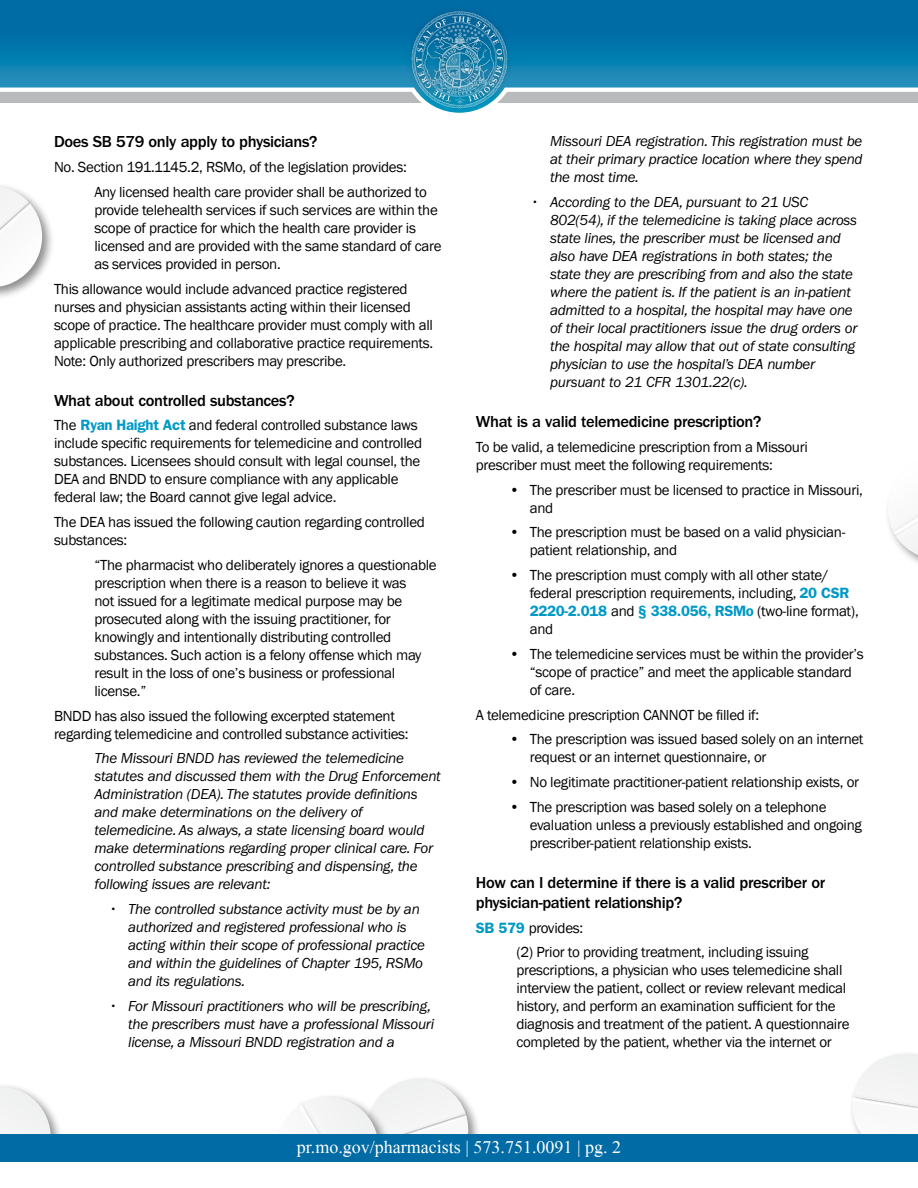
<style>
.page{position:relative;width:918px;height:1188px;background:#fff}
.page>*{position:absolute;margin:0;border:0;box-sizing:border-box;transform-origin:0 0}
.t1{font:18px "Mongolian Baiti";color:#fff}
.t2{font:500 16.5px/19.8px "ITC Franklin Gothic Std";letter-spacing:-.02em;color:#000}
.t3{font:15px/18px "Franklin Gothic";letter-spacing:-.02em;color:#000}
.t4{font:italic 15px/18px "ITC Franklin Gothic Std";letter-spacing:-.02em;color:#000}
.t5{font:600 15px "ITC Franklin Gothic Std";letter-spacing:-.02em;color:#0099c6}
.s1{font-family:"ITC Franklin Gothic Std";font-weight:600;color:#0099c6}
.s2{font-family:"Franklin Gothic";font-weight:400;color:#000}
</style>
<div class="page">
<svg style="left:300px;top:1079px;width:178px;height:55px"></svg>
<svg style="left:851px;top:1054px;width:67px;height:80px"></svg>
<div style="left:0;top:182px;width:55px;height:118px;background:#000;opacity:.45"></div>
<svg style="left:0;top:187px;width:48px;height:100px"></svg>
<svg style="left:0;top:1087px;width:58px;height:47px"></svg>
<svg style="left:0;top:0;width:918px;height:103px;background:#2584b1"></svg>
<div style="left:403px;top:2px;width:112px;height:113px;background:#000;opacity:.33"></div>
<img style="left:410px;top:10px;width:99px;height:99px">
<div style="left:0;top:1134px;width:918px;height:27px;background:#006ba5"></div>
<svg style="left:887px;top:511px;width:31px;height:44px"></svg>
<p class="t2" style="left:54px;top:132px;width:265px">Does SB 579 only apply to physicians?</p>
<p class="t3" style="left:94px;top:155px;width:334px;line-height:24.8px;text-indent:-40px">No. Section 191.1145.2, RSMo, of the legislation provides:<br>Any licensed health care provider shall be authorized to</p>
<p class="t3" style="left:94px;top:201px;width:349px">provide telehealth services if such services are within the scope of practice for which the health care provider is licensed and are provided with the same standard of care as services provided in person.</p>
<p class="t3" style="left:54px;top:280px;width:381px">This allowance would include advanced practice registered nurses and physician assistants acting within their licensed scope of practice. The healthcare provider must comply with all applicable prescribing and collaborative practice requirements.<br>Note: Only authorized prescribers may prescribe.</p>
<p class="t2" style="left:54px;top:391px;width:242px">What about controlled substances?</p>
<p class="t3" style="left:54px;top:417px;width:370px">The <span class="s1">Ryan Haight Act</span> and federal controlled substance laws include specific requirements for telemedicine and controlled substances. Licensees should consult with legal counsel, the DEA and BNDD to ensure compliance with any applicable federal law; the Board cannot give legal advice.</p>
<p class="t3" style="left:54px;top:514px;width:372px">The DEA has issued the following caution regarding controlled substances:</p>
<p class="t3" style="left:94px;top:556px;width:344px">“The pharmacist who deliberately ignores a questionable prescription when there is a reason to believe it was<br>not issued for a legitimate medical purpose may be prosecuted along with the issuing practitioner, for knowingly and intentionally distributing controlled substances. Such action is a felony offense which may result in the loss of one’s business or professional license.”</p>
<p class="t3" style="left:54px;top:707px;width:356px">BNDD has also issued the following excerpted statement regarding telemedicine and controlled substance activities:</p>
<p class="t4" style="left:94px;top:750px;width:348px">The Missouri BNDD has reviewed the telemedicine statutes and discussed them with the Drug Enforcement Administration (DEA). The statutes provide definitions and make determinations on the delivery of telemedicine. As always, a state licensing board would make determinations regarding proper clinical care. For controlled substance prescribing and dispensing, the following issues are relevant:</p>
<p class="t4" style="left:128px;top:900px;width:298px;text-indent:-20px">• The controlled substance activity must be by an authorized and registered professional who is acting within their scope of professional practice and within the guidelines of Chapter 195, RSMo and its regulations.</p>
<p class="t4" style="left:128px;top:997px;width:307px;text-indent:-20px">• For Missouri practitioners who will be prescribing, the prescribers must have a professional Missouri license, a Missouri BNDD registration and a</p>
<p class="t4" style="left:550px;top:133px;width:314px;text-align:justify">Missouri DEA registration. This registration must be at their primary practice location where they spend the most time.</p>
<p class="t4" style="left:550px;top:193px;width:309px;text-indent:-20px">• According to the DEA, pursuant to 21 USC 802(54), if the telemedicine is taking place across state lines, the prescriber must be licensed and also have DEA registrations in both states; the state they are prescribing from and also the state where the patient is. If the patient is an in-patient admitted to a hospital, the hospital may have one of their local practitioners issue the drug orders or the hospital may allow that out of state consulting physician to use the hospital’s DEA number pursuant to 21 CFR 1301.22(c).</p>
<p class="t2" style="left:476px;top:412px;width:287px">What is a valid telemedicine prescription?</p>
<p class="t3" style="left:476px;top:438px;width:334px">To be valid, a telemedicine prescription from a Missouri prescriber must meet the following requirements:</p>
<p class="t3" style="left:530px;top:481px;width:335px;text-indent:-20px">• The prescriber must be licensed to practice in Missouri, and</p>
<p class="t3" style="left:530px;top:524px;width:317px;text-indent:-20px">• The prescription must be based on a valid physician&shy;patient relationship, and</p>
<p class="t3" style="left:530px;top:566px;width:321px;text-indent:-20px">• The prescription must comply with all other state/ federal prescription requirements, including, <span class="s1">20 CSR</span></p>
<p class="t5" style="left:530px;top:602px;width:330px">2220-2.018 <span class="s2">and</span> § 338.056, RSMo <span class="s2">(two-line format),</span></p>
<p class="t3" style="left:530px;top:620px;width:25px">and</p>
<p class="t3" style="left:530px;top:645px;width:336px;text-indent:-20px">• The telemedicine services must be within the provider’s “scope of practice” and meet the applicable standard of care.</p>
<p class="t3" style="left:476px;top:706px;width:285px">A telemedicine prescription CANNOT be filled if:</p>
<p class="t3" style="left:530px;top:731px;width:335px;text-indent:-20px">• The prescription was issued based solely on an internet request or an internet questionnaire, or</p>
<p class="t3" style="left:510px;top:773px;width:351px">• No legitimate practitioner-patient relationship exists, or</p>
<p class="t3" style="left:530px;top:798px;width:334px;text-indent:-20px">• The prescription was based solely on a telephone evaluation unless a previously established and ongoing prescriber-patient relationship exists.</p>
<p class="t2" style="left:476px;top:873px;width:351px">How can I determine if there is a valid prescriber or physician-patient relationship?</p>
<p class="t3" style="left:516px;top:915px;width:294px;line-height:24.8px;text-indent:-40px"><span class="s1">SB 579</span> provides:<br>(2) Prior to providing treatment, including issuing</p>
<p class="t3" style="left:516px;top:962px;width:335px">prescriptions, a physician who uses telemedicine shall interview the patient, collect or review relevant medical history, and perform an examination sufficient for the diagnosis and treatment of the patient. A questionnaire completed by the patient, whether via the internet or</p>
<p class="t1" style="left:297px;top:1137px;width:326px">pr.mo.gov/pharmacists | 573.751.0091 | pg. 2</p>
</div>
